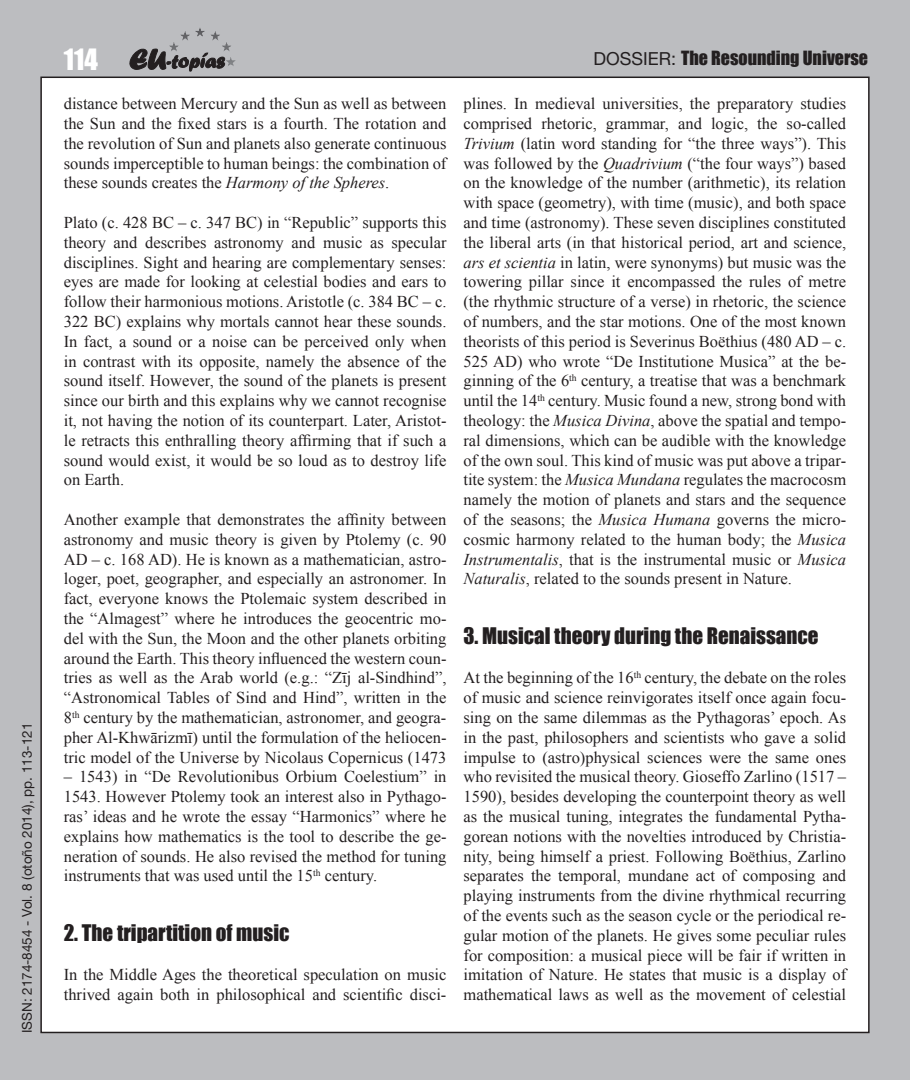
<style>
.page{position:relative;width:910px;height:1080px;background:#fff}
.page>*{position:absolute;margin:0;border:0;box-sizing:border-box;transform-origin:0 0}
.t1{font:27px "Impact";color:#fff}
.t2{font:21px "Impact";color:#231f20}
.t3{font:18px "Impact";color:#231f20}
.t4{font:16.5px/19.8px "Times New Roman";color:#231f20;text-align:justify}
.t5{font:13.5px "Helvetica Neue";color:#231f20}
.s1{font-family:"Helvetica Neue"}
.s2{font-style:italic}
</style>
<div class="page">
<div style="left:0;top:0;width:901px;height:1080px;background:#bcbdc0"></div>
<div style="left:41px;top:77px;width:828px;height:955px;background:#fff"></div>
<svg style="left:130px;top:49px;width:94px;height:22px"></svg>
<hr style="left:169px;top:27px;width:67px;height:1px;background:#57585a">
<hr style="left:169px;top:28px;width:67px;height:1px;background:#58595b">
<hr style="left:169px;top:29px;width:67px;height:1px;background:#5a5a5d">
<hr style="left:169px;top:30px;width:67px;height:1px;background:#5b5b5e">
<hr style="left:169px;top:31px;width:67px;height:1px;background:#5d5d60">
<hr style="left:169px;top:32px;width:67px;height:1px;background:#5e5e61">
<hr style="left:169px;top:33px;width:67px;height:1px;background:#5f5f62">
<hr style="left:169px;top:34px;width:67px;height:1px;background:#616164">
<hr style="left:169px;top:35px;width:67px;height:1px;background:#626265">
<hr style="left:169px;top:36px;width:67px;height:1px;background:#636366">
<hr style="left:169px;top:37px;width:67px;height:1px;background:#646467">
<hr style="left:169px;top:38px;width:67px;height:1px;background:#666669">
<hr style="left:169px;top:39px;width:67px;height:1px;background:#66676a">
<hr style="left:169px;top:40px;width:67px;height:1px;background:#68686b">
<hr style="left:169px;top:41px;width:67px;height:1px;background:#69696c">
<hr style="left:169px;top:42px;width:67px;height:1px;background:#6a6b6e">
<hr style="left:169px;top:43px;width:67px;height:1px;background:#6b6b6e">
<hr style="left:169px;top:44px;width:67px;height:1px;background:#6c6c6f">
<hr style="left:169px;top:45px;width:67px;height:1px;background:#6d6e71">
<hr style="left:169px;top:46px;width:67px;height:1px;background:#6e6f72">
<hr style="left:169px;top:47px;width:67px;height:1px;background:#6f7073">
<hr style="left:169px;top:48px;width:67px;height:1px;background:#707174">
<hr style="left:169px;top:49px;width:67px;height:1px;background:#727376">
<hr style="left:169px;top:50px;width:67px;height:1px;background:#727477">
<hr style="left:169px;top:51px;width:67px;height:1px;background:#747578">
<hr style="left:169px;top:52px;width:67px;height:1px;background:#757679">
<hr style="left:169px;top:53px;width:67px;height:1px;background:#76787b">
<hr style="left:169px;top:54px;width:67px;height:1px;background:#77787b">
<hr style="left:169px;top:55px;width:67px;height:1px;background:#78797c">
<hr style="left:169px;top:56px;width:67px;height:1px;background:#797b7e">
<hr style="left:169px;top:57px;width:67px;height:1px;background:#7a7c7f">
<hr style="left:169px;top:58px;width:67px;height:1px;background:#7b7d80">
<hr style="left:169px;top:59px;width:67px;height:1px;background:#7c7e81">
<hr style="left:169px;top:60px;width:67px;height:1px;background:#7e8083">
<hr style="left:169px;top:61px;width:67px;height:1px;background:#7e8083">
<hr style="left:169px;top:62px;width:67px;height:1px;background:#818386">
<hr style="left:169px;top:63px;width:67px;height:1px;background:#818386">
<hr style="left:169px;top:64px;width:67px;height:1px;background:#818386">
<hr style="left:169px;top:65px;width:67px;height:1px;background:#838588">
<hr style="left:169px;top:66px;width:67px;height:1px;background:#848689">
<div style="left:901px;top:0;width:9px;height:1080px;background:#bcbdc0"></div>
<p class="t5" style="left:19px;top:1033px;width:312px;rotate:-90deg">ISSN: 2174-8454 - Vol. 8 (otoño 2014), pp. 113-121</p>
<h1 class="t1" style="left:64px;top:38px;width:36px">114</h1>
<p class="t3" style="left:593px;top:44px;width:276px"><span class="s1">DOSSIER:</span> The Resounding Universe</p>
<p class="t4" style="left:64px;top:94px;width:384px">distance between Mercury and the Sun as well as between the Sun and the fixed stars is a fourth. The rotation and the revolution of Sun and planets also generate continuous sounds imperceptible to human beings: the combination of these sounds creates the <span class="s2">Harmony of the Spheres</span>.</p>
<p class="t4" style="left:64px;top:212px;width:384px">Plato (c. 428 BC – c. 347 BC) in “Republic” supports this theory and describes astronomy and music as specular disciplines. Sight and hearing are complementary senses: eyes are made for looking at celestial bodies and ears to follow their harmonious motions. Aristotle (c. 384 BC – c.<br>322 BC) explains why mortals cannot hear these sounds.<br>In fact, a sound or a noise can be perceived only when in contrast with its opposite, namely the absence of the sound itself. However, the sound of the planets is present since our birth and this explains why we cannot recognise it, not having the notion of its counterpart. Later, Aristot&shy;le retracts this enthralling theory affirming that if such a sound would exist, it would be so loud as to destroy life on Earth.</p>
<p class="t4" style="left:64px;top:509px;width:384px">Another example that demonstrates the affinity between astronomy and music theory is given by Ptolemy (c. 90<br>AD – c. 168 AD). He is known as a mathematician, astro&shy;loger, poet, geographer, and especially an astronomer. In fact, everyone knows the Ptolemaic system described in the “Almagest” where he introduces the geocentric mo&shy;del with the Sun, the Moon and the other planets orbiting around the Earth. This theory influenced the western coun&shy;tries as well as the Arab world (e.g.: “Zīj al-Sindhind”, “Astronomical Tables of Sind and Hind”, written in the 8<sup>th</sup> century by the mathematician, astronomer, and geogra&shy;pher Al-Khwārizmī) until the formulation of the heliocen&shy;tric model of the Universe by Nicolaus Copernicus (1473</p>
<p class="t4" style="left:64px;top:767px;width:384px">– 1543) in “De Revolutionibus Orbium Coelestium” in 1543. However Ptolemy took an interest also in Pythago&shy;ras’ ideas and he wrote the essay “Harmonics” where he explains how mathematics is the tool to describe the ge&shy;neration of sounds. He also revised the method for tuning instruments that was used until the 15<sup>th</sup> century.</p>
<p class="t2" style="left:64px;top:916px;width:227px">2. The tripartition of music</p>
<p class="t4" style="left:64px;top:965px;width:384px">In the Middle Ages the theoretical speculation on music thrived again both in philosophical and scientific disci-</p>
<p class="t4" style="left:463px;top:94px;width:384px">plines. In medieval universities, the preparatory studies comprised rhetoric, grammar, and logic, the so-called <span class="s2">Trivium</span> (latin word standing for “the three ways”). This was followed by the <span class="s2">Quadrivium</span> (“the four ways”) based on the knowledge of the number (arithmetic), its relation with space (geometry), with time (music), and both space and time (astronomy). These seven disciplines constituted the liberal arts (in that historical period, art and science, <span class="s2">ars et scientia</span> in latin, were synonyms) but music was the towering pillar since it encompassed the rules of metre (the rhythmic structure of a verse) in rhetoric, the science of numbers, and the star motions. One of the most known theorists of this period is Severinus Boëthius (480 AD – c.<br>525 AD) who wrote “De Institutione Musica” at the be&shy;ginning of the 6<sup>th</sup> century, a treatise that was a benchmark until the 14<sup>th</sup> century. Music found a new, strong bond with theology: the <span class="s2">Musica Divina</span>, above the spatial and tempo&shy;ral dimensions, which can be audible with the knowledge of the own soul. This kind of music was put above a tripar&shy;tite system: the <span class="s2">Musica Mundana</span> regulates the macrocosm namely the motion of planets and stars and the sequence of the seasons; the <span class="s2">Musica Humana</span> governs the micro&shy;cosmic harmony related to the human body; the <span class="s2">Musica Instrumentalis</span>, that is the instrumental music or <span class="s2">Musica Naturalis</span>, related to the sounds present in Nature.</p>
<p class="t2" style="left:463px;top:619px;width:357px">3. Musical theory during the Renaissance</p>
<p class="t4" style="left:463px;top:668px;width:384px">At the beginning of the 16<sup>th</sup> century, the debate on the roles of music and science reinvigorates itself once again focu&shy;sing on the same dilemmas as the Pythagoras’ epoch. As in the past, philosophers and scientists who gave a solid impulse to (astro)physical sciences were the same ones who revisited the musical theory. Gioseffo Zarlino (1517 – 1590), besides developing the counterpoint theory as well as the musical tuning, integrates the fundamental Pytha&shy;gorean notions with the novelties introduced by Christia&shy;nity, being himself a priest. Following Boëthius, Zarlino separates the temporal, mundane act of composing and playing instruments from the divine rhythmical recurring of the events such as the season cycle or the periodical re&shy;gular motion of the planets. He gives some peculiar rules for composition: a musical piece will be fair if written in imitation of Nature. He states that music is a display of mathematical laws as well as the movement of celestial</p>
</div>
